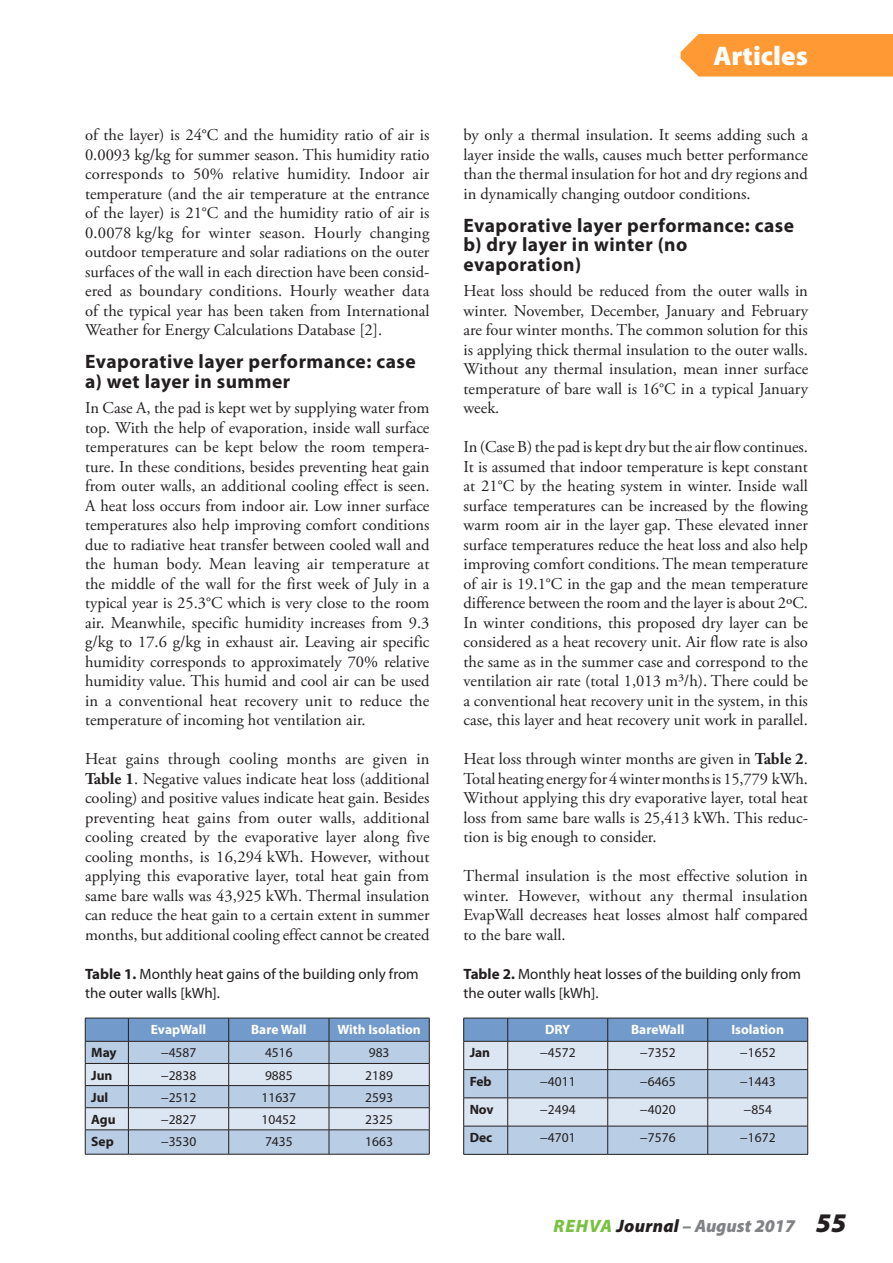
<style>
.page{position:relative;width:893px;height:1263px;background:#fff}
.page>*{position:absolute;margin:0;border:0;box-sizing:border-box;transform-origin:0 0}
.t1{font:900 27px "Myriad Pro";color:#fff}
.Heading_2{font:700 19.5px/19.5px "Myriad Pro";letter-spacing:.025em;color:#231f20}
.t2{font:italic 900 18px "Myriad Pro";letter-spacing:.01em;color:#808285}
.t3{font:16.5px/19.5px "Adobe Garamond Pro";color:#231f20;text-align:justify}
.Caption_0{font:15px/19.5px "Myriad Pro";color:#231f20}
.Table_text{font:13.5px "Myriad Pro";color:#231f20}
.Table_text_white{font:700 13.5px "Myriad Pro";color:#fff}
.Table_text-2{font:700 13.5px "Myriad Pro";color:#231f20}
.s1{font-weight:700}
.s2{color:#79c142}
.s3{color:#231f20}
.s4{font-size:27px;color:#231f20}
</style>
<div class="page">
<svg style="left:85px;top:1018px;width:345px;height:136px;background:#afc2d8"></svg>
<hr style="left:85px;top:1154px;width:43px;height:1px;background:#231f20">
<hr style="left:128px;top:1154px;width:101px;height:1px;background:#231f20">
<hr style="left:229px;top:1154px;width:100px;height:1px;background:#231f20">
<hr style="left:329px;top:1154px;width:100px;height:1px;background:#231f20">
<svg style="left:463px;top:1018px;width:345px;height:136px;background:#b4c6db"></svg>
<hr style="left:463px;top:1154px;width:45px;height:1px;background:#231f20">
<hr style="left:508px;top:1154px;width:100px;height:1px;background:#231f20">
<hr style="left:608px;top:1154px;width:100px;height:1px;background:#231f20">
<hr style="left:708px;top:1154px;width:100px;height:1px;background:#231f20">
<div style="left:681px;top:34px;width:212px;height:43px;background:#f93"></div>
<p class="t3" style="left:85px;top:126px;width:346px">of the layer) is 24°C and the humidity ratio of air is 0.0093 kg/kg for summer season. This humidity ratio corresponds to 50% relative humidity. Indoor air temperature (and the air temperature at the entrance of the layer) is 21°C and the humidity ratio of air is 0.0078 kg/kg for winter season. Hourly changing outdoor temperature and solar radiations on the outer surfaces of the wall in each direction have been consid&shy;ered as boundary conditions. Hourly weather data of the typical year has been taken from International Weather for Energy Calculations Database [2].</p>
<p class="Heading_2" style="left:85px;top:351px;width:332px">Evaporative layer performance: case a) wet layer in summer</p>
<p class="t3" style="left:85px;top:399px;width:346px">In Case A, the pad is kept wet by supplying water from top. With the help of evaporation, inside wall surface temperatures can be kept below the room tempera&shy;ture. In these conditions, besides preventing heat gain from outer walls, an additional cooling effect is seen.<br>A heat loss occurs from indoor air. Low inner surface temperatures also help improving comfort conditions due to radiative heat transfer between cooled wall and the human body. Mean leaving air temperature at the middle of the wall for the first week of July in a typical year is 25.3°C which is very close to the room air. Meanwhile, specific humidity increases from 9.3 g/kg to 17.6 g/kg in exhaust air. Leaving air specific humidity corresponds to approximately 70% relative humidity value. This humid and cool air can be used in a conventional heat recovery unit to reduce the temperature of incoming hot ventilation air.</p>
<p class="t3" style="left:85px;top:750px;width:346px">Heat gains through cooling months are given in <span class="s1">Table 1</span>. Negative values indicate heat loss (additional cooling) and positive values indicate heat gain. Besides preventing heat gains from outer walls, additional cooling created by the evaporative layer along five cooling months, is 16,294 kWh. However, without applying this evaporative layer, total heat gain from same bare walls was 43,925 kWh. Thermal insulation can reduce the heat gain to a certain extent in summer months, but additional cooling effect cannot be created</p>
<p class="Caption_0" style="left:85px;top:964px;width:335px"><span class="s1">Table 1.</span> Monthly heat gains of the building only from the outer walls [kWh].</p>
<p class="Table_text_white" style="left:151px;top:1021px;width:57px">EvapWall</p>
<p class="Table_text_white" style="left:251px;top:1021px;width:57px">Bare Wall</p>
<p class="Table_text_white" style="left:337px;top:1021px;width:85px">With Isolation</p>
<p class="Table_text-2" style="left:91px;top:1044px;width:27px">May</p>
<p class="Table_text" style="left:161px;top:1044px;width:37px">−4587</p>
<p class="Table_text" style="left:265px;top:1044px;width:29px">4516</p>
<p class="Table_text" style="left:369px;top:1044px;width:22px">983</p>
<p class="Table_text-2" style="left:91px;top:1066px;width:23px">Jun</p>
<p class="Table_text" style="left:161px;top:1067px;width:37px">−2838</p>
<p class="Table_text" style="left:265px;top:1067px;width:29px">9885</p>
<p class="Table_text" style="left:365px;top:1067px;width:29px">2189</p>
<p class="Table_text-2" style="left:91px;top:1088px;width:19px">Jul</p>
<p class="Table_text" style="left:161px;top:1089px;width:37px">−2512</p>
<p class="Table_text" style="left:262px;top:1089px;width:36px">11637</p>
<p class="Table_text" style="left:365px;top:1089px;width:29px">2593</p>
<p class="Table_text-2" style="left:91px;top:1110px;width:26px">Agu</p>
<p class="Table_text" style="left:161px;top:1111px;width:37px">−2827</p>
<p class="Table_text" style="left:262px;top:1111px;width:36px">10452</p>
<p class="Table_text" style="left:365px;top:1111px;width:29px">2325</p>
<p class="Table_text-2" style="left:91px;top:1132px;width:24px">Sep</p>
<p class="Table_text" style="left:161px;top:1133px;width:37px">−3530</p>
<p class="Table_text" style="left:265px;top:1133px;width:29px">7435</p>
<p class="Table_text" style="left:365px;top:1133px;width:29px">1663</p>
<h1 class="t1" style="left:713px;top:37px;width:96px">Articles</h1>
<p class="t3" style="left:463px;top:126px;width:346px">by only a thermal insulation. It seems adding such a layer inside the walls, causes much better performance than the thermal insulation for hot and dry regions and in dynamically changing outdoor conditions.</p>
<p class="Heading_2" style="left:463px;top:215px;width:332px">Evaporative layer performance: case b) dry layer in winter (no evaporation)</p>
<p class="t3" style="left:463px;top:282px;width:346px">Heat loss should be reduced from the outer walls in winter. November, December, January and February are four winter months. The common solution for this is applying thick thermal insulation to the outer walls.<br>Without any thermal insulation, mean inner surface temperature of bare wall is 16°C in a typical January week.</p>
<p class="t3" style="left:463px;top:438px;width:346px">In (Case B) the pad is kept dry but the air flow continues.<br>It is assumed that indoor temperature is kept constant at 21°C by the heating system in winter. Inside wall surface temperatures can be increased by the flowing warm room air in the layer gap. These elevated inner surface temperatures reduce the heat loss and also help improving comfort conditions. The mean temperature of air is 19.1°C in the gap and the mean temperature difference between the room and the layer is about 2ºC.<br>In winter conditions, this proposed dry layer can be considered as a heat recovery unit. Air flow rate is also the same as in the summer case and correspond to the ventilation air rate (total 1,013 m³/h). There could be a conventional heat recovery unit in the system, in this case, this layer and heat recovery unit work in parallel.</p>
<p class="t3" style="left:463px;top:750px;width:346px">Heat loss through winter months are given in <span class="s1">Table 2</span>.<br>Total heating energy for 4 winter months is 15,779 kWh.<br>Without applying this dry evaporative layer, total heat loss from same bare walls is 25,413 kWh. This reduc&shy;tion is big enough to consider.</p>
<p class="t3" style="left:463px;top:867px;width:346px">Thermal insulation is the most effective solution in winter. However, without any thermal insulation EvapWall decreases heat losses almost half compared to the bare wall.</p>
<p class="Caption_0" style="left:463px;top:964px;width:339px"><span class="s1">Table 2.</span> Monthly heat losses of the building only from the outer walls [kWh].</p>
<p class="Table_text_white" style="left:545px;top:1021px;width:27px">DRY</p>
<p class="Table_text_white" style="left:631px;top:1021px;width:55px">BareWall</p>
<p class="Table_text_white" style="left:731px;top:1021px;width:54px">Isolation</p>
<p class="Table_text-2" style="left:470px;top:1044px;width:22px">Jan</p>
<p class="Table_text" style="left:540px;top:1044px;width:37px">−4572</p>
<p class="Table_text" style="left:640px;top:1044px;width:37px">−7352</p>
<p class="Table_text" style="left:740px;top:1044px;width:37px">−1652</p>
<p class="Table_text-2" style="left:470px;top:1072px;width:23px">Feb</p>
<p class="Table_text" style="left:540px;top:1073px;width:37px">−4011</p>
<p class="Table_text" style="left:640px;top:1073px;width:37px">−6465</p>
<p class="Table_text" style="left:740px;top:1073px;width:37px">−1443</p>
<p class="Table_text-2" style="left:470px;top:1100px;width:26px">Nov</p>
<p class="Table_text" style="left:540px;top:1101px;width:37px">−2494</p>
<p class="Table_text" style="left:640px;top:1101px;width:37px">−4020</p>
<p class="Table_text" style="left:743px;top:1101px;width:30px">−854</p>
<p class="Table_text-2" style="left:470px;top:1129px;width:24px">Dec</p>
<p class="Table_text" style="left:540px;top:1129px;width:37px">−4701</p>
<p class="Table_text" style="left:640px;top:1129px;width:37px">−7576</p>
<p class="Table_text" style="left:740px;top:1129px;width:37px">−1672</p>
<p class="t2" style="left:553px;top:1214px;width:294px"><span class="s2">REHVA</span> <span class="s3">Journal</span> – August 2017 <span class="s4">55</span></p>
</div>
